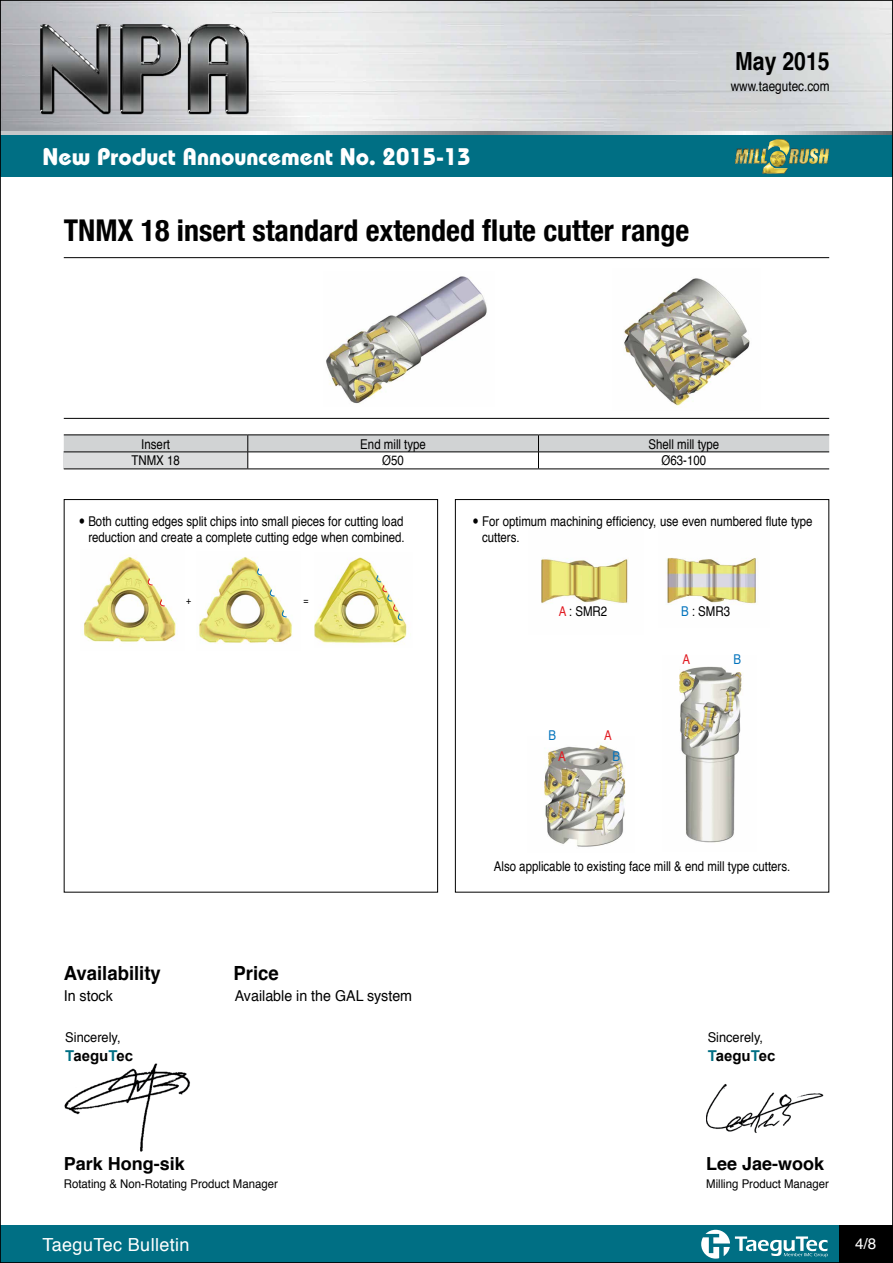
<style>
.page{position:relative;width:893px;height:1263px;background:#fff}
.page>*{position:absolute;margin:0;border:0;box-sizing:border-box;transform-origin:0 0}
.t1{font:700 condensed 30px "Helvetica Neue";color:#000}
.t2{font:700 24.9px "Helvetica";color:#000;scale:.85 1}
.t3{font:700 24px "Bauhaus";color:#fff}
.t4{font:700 19.5px "Helvetica";color:#000;scale:.95 1}
.t5{font:700 18px "Helvetica";color:#000}
.t6{font:18px "Helvetica";letter-spacing:.02em;color:#fff}
.t7{font:15.3px "Helvetica";color:#fff}
.t8{font:15px "Helvetica";color:#000;scale:.95 1}
.t9{font:700 15px "Arial";color:#000}
.t10{font:13.8px "Helvetica";color:#000;scale:.85 1}
.t11{font:13.5px/16.2px "Helvetica";color:#000;scale:.85 1}
.t12{font:13.5px "Helvetica";color:#000;scale:.95 1}
.t13{font:13.5px "Helvetica";color:#e11b22;scale:.85 1}
.t14{font:13.5px "Helvetica";color:#0072bc;scale:.85 1}
.t15{font:12px "Helvetica";color:#000;scale:.95 1}
.t16{font:10.05px "Helvetica";color:#000;scale:.85 1}
.s1{color:#006f84}
.s2{color:#e11b22}
.s3{color:#0072bc}
</style>
<div class="page">
<div style="left:832px;top:1225px;width:61px;height:38px;background:#000"></div>
<div style="left:0;top:1225px;width:839px;height:38px;background:#006f84"></div>
<svg style="left:2px;top:132px;width:889px;height:3px;background:#c2c4c6"></svg>
<div style="left:0;top:135px;width:893px;height:42px;background:#006f84"></div>
<img style="left:22px;top:13px;width:267px;height:112px">
<svg style="left:701px;top:1230px;width:127px;height:28px"></svg>
<img style="left:735px;top:139px;width:94px;height:35px">
<div style="left:64px;top:499px;width:374px;height:393px;border:1px solid #000"></div>
<div style="left:455px;top:499px;width:374px;height:393px;border:1px solid #000"></div>
<img style="left:541px;top:558px;width:88px;height:46px">
<img style="left:667px;top:557px;width:91px;height:48px">
<img style="left:84px;top:557px;width:92px;height:90px">
<img style="left:198px;top:557px;width:94px;height:87px">
<svg style="left:148px;top:577px;width:6px;height:13px"></svg>
<svg style="left:257px;top:567px;width:6px;height:13px"></svg>
<svg style="left:270px;top:588px;width:6px;height:13px"></svg>
<svg style="left:282px;top:609px;width:6px;height:13px"></svg>
<svg style="left:160px;top:598px;width:6px;height:12px"></svg>
<img style="left:314px;top:557px;width:93px;height:87px">
<svg style="left:376px;top:574px;width:28px;height:51px"></svg>
<img style="left:544px;top:745px;width:82px;height:102px">
<img style="left:679px;top:666px;width:63px;height:177px">
<svg style="left:64px;top:435px;width:765px;height:33px"></svg>
<hr style="left:64px;top:434px;width:184px;height:1px;background:#000">
<hr style="left:248px;top:434px;width:290px;height:1px;background:#000">
<hr style="left:538px;top:434px;width:291px;height:1px;background:#000">
<hr style="left:64px;top:468px;width:184px;height:1px;background:#000">
<hr style="left:248px;top:468px;width:290px;height:1px;background:#000">
<hr style="left:538px;top:468px;width:291px;height:1px;background:#000">
<img style="left:326px;top:276px;width:161px;height:128px">
<img style="left:624px;top:278px;width:126px;height:128px">
<hr style="left:64px;top:257px;width:765px;height:1px;background:#000">
<hr style="left:64px;top:418px;width:765px;height:1px;background:#000">
<img style="left:64px;top:1063px;width:126px;height:89px">
<img style="left:706px;top:1084px;width:117px;height:49px">
<h3 class="t3" style="left:43px;top:142px;width:430px">New Product Announcement No. 2015-13</h3>
<h1 class="t1" style="left:64px;top:213px;width:627px">TNMX 18 insert standard extended flute cutter range</h1>
<h2 class="t2" style="left:735px;top:41px;width:112px">May 2015</h2>
<p class="t10" style="left:731px;top:75px;width:118px">www.taegutec.com</p>
<p class="t11" style="left:141px;top:436px;width:35px">Insert</p>
<p class="t11" style="left:360px;top:436px;width:79px">End mill type</p>
<p class="t11" style="left:649px;top:436px;width:85px">Shell mill type</p>
<p class="t11" style="left:131px;top:453px;width:59px">TNMX 18</p>
<p class="t11" style="left:382px;top:453px;width:27px">Ø50</p>
<p class="t11" style="left:662px;top:453px;width:54px">Ø63-100</p>
<p class="t11" style="left:88px;top:514px;width:374px">Both cutting edges split chips into small pieces for cutting load reduction and create a complete cutting edge when combined.</p>
<p class="t11" style="left:482px;top:514px;width:390px">For optimum machining efficiency, use even numbered flute type cutters.</p>
<p class="t16" style="left:186px;top:593px;width:7px">+</p>
<p class="t16" style="left:304px;top:593px;width:7px">=</p>
<h3 class="t4" style="left:64px;top:957px;width:104px">Availability</h3>
<h3 class="t4" style="left:234px;top:957px;width:49px">Price</h3>
<p class="t8" style="left:64px;top:984px;width:53px">In stock</p>
<p class="t8" style="left:235px;top:984px;width:188px">Available in the GAL system</p>
<p class="t12" style="left:65px;top:1026px;width:60px">Sincerely,</p>
<p class="t9" style="left:65px;top:1046px;width:69px"><span class="s1">T</span>aegu<span class="s1">T</span>ec</p>
<h3 class="t5" style="left:64px;top:1149px;width:123px">Park Hong-sik</h3>
<p class="t15" style="left:64px;top:1174px;width:227px">Rotating &amp; Non-Rotating Product Manager</p>
<p class="t11" style="left:559px;top:603px;width:59px"><span class="s2">A</span> : SMR2</p>
<p class="t11" style="left:681px;top:603px;width:59px"><span class="s3">B</span> : SMR3</p>
<p class="t14" style="left:548px;top:725px;width:11px">B</p>
<p class="t13" style="left:558px;top:746px;width:11px">A</p>
<p class="t13" style="left:604px;top:725px;width:11px">A</p>
<p class="t14" style="left:612px;top:746px;width:11px">B</p>
<p class="t13" style="left:682px;top:649px;width:11px">A</p>
<p class="t14" style="left:733px;top:649px;width:11px">B</p>
<p class="t11" style="left:494px;top:859px;width:350px">Also applicable to existing face mill &amp; end mill type cutters.</p>
<p class="t12" style="left:708px;top:1026px;width:60px">Sincerely,</p>
<p class="t9" style="left:708px;top:1046px;width:69px"><span class="s1">T</span>aegu<span class="s1">T</span>ec</p>
<h3 class="t5" style="left:706px;top:1149px;width:120px">Lee Jae-wook</h3>
<p class="t15" style="left:706px;top:1174px;width:131px">Milling Product Manager</p>
<h3 class="t6" style="left:43px;top:1231px;width:149px">TaeguTec Bulletin</h3>
<p class="t7" style="left:855px;top:1232px;width:23px">4/8</p>
</div>
